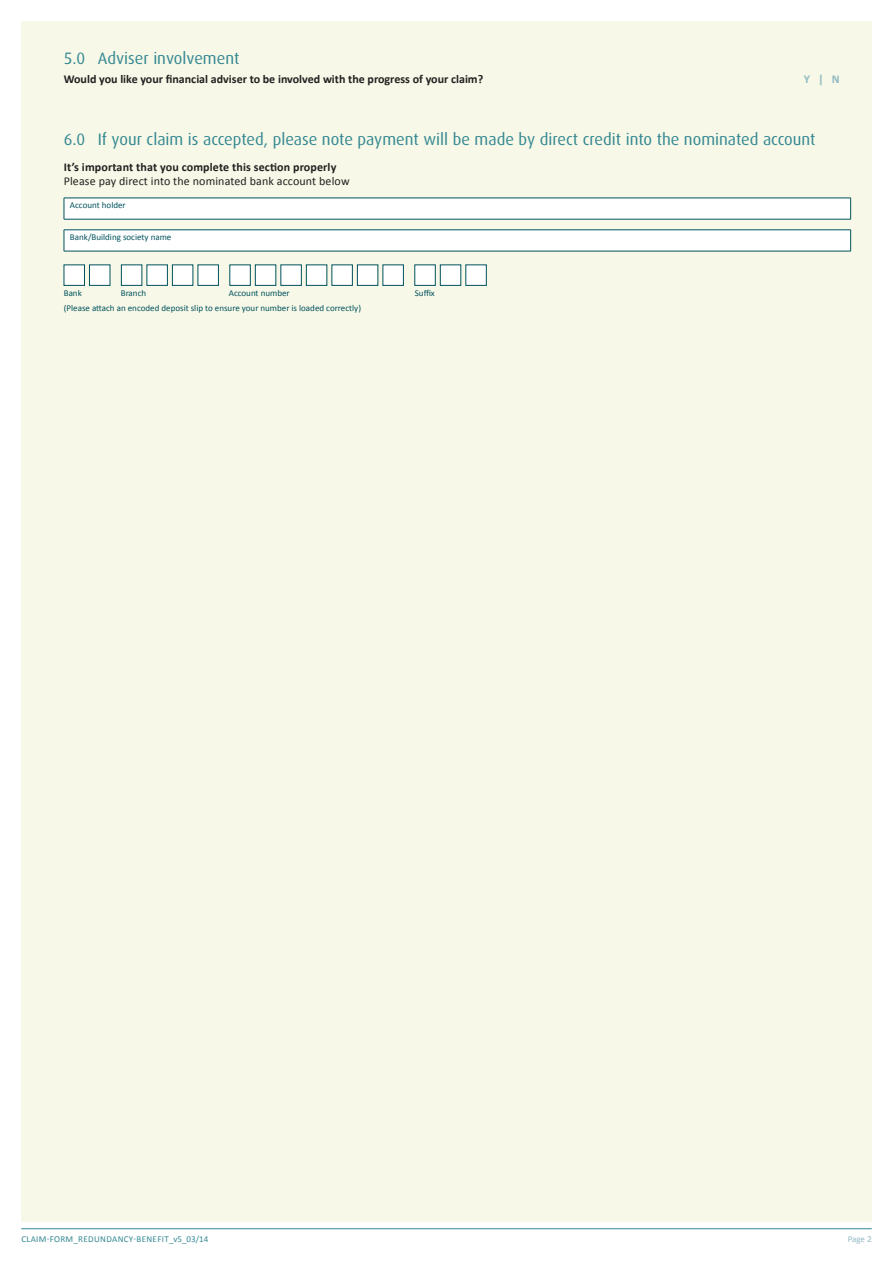
<style>
.page{position:relative;width:893px;height:1263px;background:#fff}
.page>*{position:absolute;margin:0;border:0;box-sizing:border-box;transform-origin:0 0}
.form_subheading{font:16.5px "Dax";color:#348892}
.form_body_1{font:700 12px "Calibri";color:#231f20}
.form_body_1-2{font:12px "Calibri";letter-spacing:.01em;color:#231f20}
.form_body_1-3{font:700 12px "Calibri";color:#91bac3}
.form_body_1-4{font:9px "Calibri";color:#00525d}
.t1{font:9px "Calibri";letter-spacing:.04em;color:#348892}
.form_body_2_bold{font:9px "Calibri";color:#00525d}
.t2{font:9px "Calibri";color:#91bac3}
</style>
<div class="page">
<div style="left:21px;top:21px;width:851px;height:1201px;background:#f7f8e7"></div>
<hr style="left:21px;top:1228px;width:851px;height:1px;background:#348892">
<div style="left:64px;top:198px;width:787px;height:21px;background:#fff"></div>
<hr style="left:64px;top:198px;width:787px;height:1px;background:#00525d">
<svg style="left:64px;top:198px;width:1px;height:21px"></svg>
<svg style="left:850px;top:198px;width:1px;height:21px"></svg>
<hr style="left:64px;top:219px;width:787px;height:1px;background:#00525d">
<div style="left:64px;top:230px;width:787px;height:21px;background:#fff"></div>
<hr style="left:64px;top:230px;width:787px;height:1px;background:#00525d">
<svg style="left:64px;top:230px;width:1px;height:21px"></svg>
<svg style="left:850px;top:230px;width:1px;height:21px"></svg>
<hr style="left:64px;top:251px;width:787px;height:1px;background:#00525d">
<div style="left:64px;top:265px;width:21px;height:21px;background:#fff;border:1px solid #00525d"></div>
<div style="left:89px;top:265px;width:21px;height:21px;background:#fff;border:1px solid #00525d"></div>
<div style="left:121px;top:265px;width:21px;height:21px;background:#fff;border:1px solid #00525d"></div>
<div style="left:147px;top:265px;width:21px;height:21px;background:#fff;border:1px solid #00525d"></div>
<div style="left:172px;top:265px;width:21px;height:21px;background:#fff;border:1px solid #00525d"></div>
<div style="left:198px;top:265px;width:21px;height:21px;background:#fff;border:1px solid #00525d"></div>
<div style="left:230px;top:265px;width:20px;height:21px;background:#fff"></div>
<div style="left:255px;top:265px;width:21px;height:21px;background:#fff;border:1px solid #00525d"></div>
<div style="left:281px;top:265px;width:21px;height:21px;background:#fff;border:1px solid #00525d"></div>
<div style="left:306px;top:265px;width:21px;height:21px;background:#fff;border:1px solid #00525d"></div>
<div style="left:332px;top:265px;width:21px;height:21px;background:#fff;border:1px solid #00525d"></div>
<div style="left:357px;top:265px;width:21px;height:21px;background:#fff;border:1px solid #00525d"></div>
<div style="left:383px;top:265px;width:21px;height:21px;background:#fff;border:1px solid #00525d"></div>
<div style="left:415px;top:265px;width:20px;height:21px;background:#fff"></div>
<div style="left:440px;top:265px;width:21px;height:21px;background:#fff;border:1px solid #00525d"></div>
<div style="left:466px;top:265px;width:20px;height:21px;background:#fff"></div>
<p class="form_subheading" style="left:64px;top:49px;width:177px">5.0 Adviser involvement</p>
<p class="form_body_1" style="left:64px;top:72px;width:421px">Would you like your financial adviser to be involved with the progress of your claim?</p>
<p class="form_body_1-3" style="left:804px;top:72px;width:38px">Y | N</p>
<p class="form_subheading" style="left:64px;top:130px;width:753px">6.0 If your claim is accepted, please note payment will be made by direct credit into the nominated account</p>
<p class="form_body_1" style="left:64px;top:159px;width:274px">It’s important that you complete this section properly</p>
<p class="form_body_1-2" style="left:64px;top:173px;width:287px">Please pay direct into the nominated bank account below</p>
<p class="form_body_1-4" style="left:70px;top:199px;width:57px">Account holder</p>
<p class="form_body_1-4" style="left:70px;top:231px;width:103px">Bank/Building society name</p>
<p class="form_body_2_bold" style="left:64px;top:288px;width:20px">Bank</p>
<p class="form_body_2_bold" style="left:121px;top:288px;width:27px">Branch</p>
<p class="form_body_2_bold" style="left:229px;top:288px;width:62px">Account number</p>
<p class="form_body_2_bold" style="left:415px;top:288px;width:22px">Suffix</p>
<p class="form_body_1-4" style="left:64px;top:303px;width:299px">(Please attach an encoded deposit slip to ensure your number is loaded correctly)</p>
<p class="t1" style="left:21px;top:1233px;width:188px">CLAIM-FORM_REDUNDANCY-BENEFIT_v5_03/14</p>
<p class="t2" style="left:848px;top:1233px;width:26px">Page 2</p>
</div>
